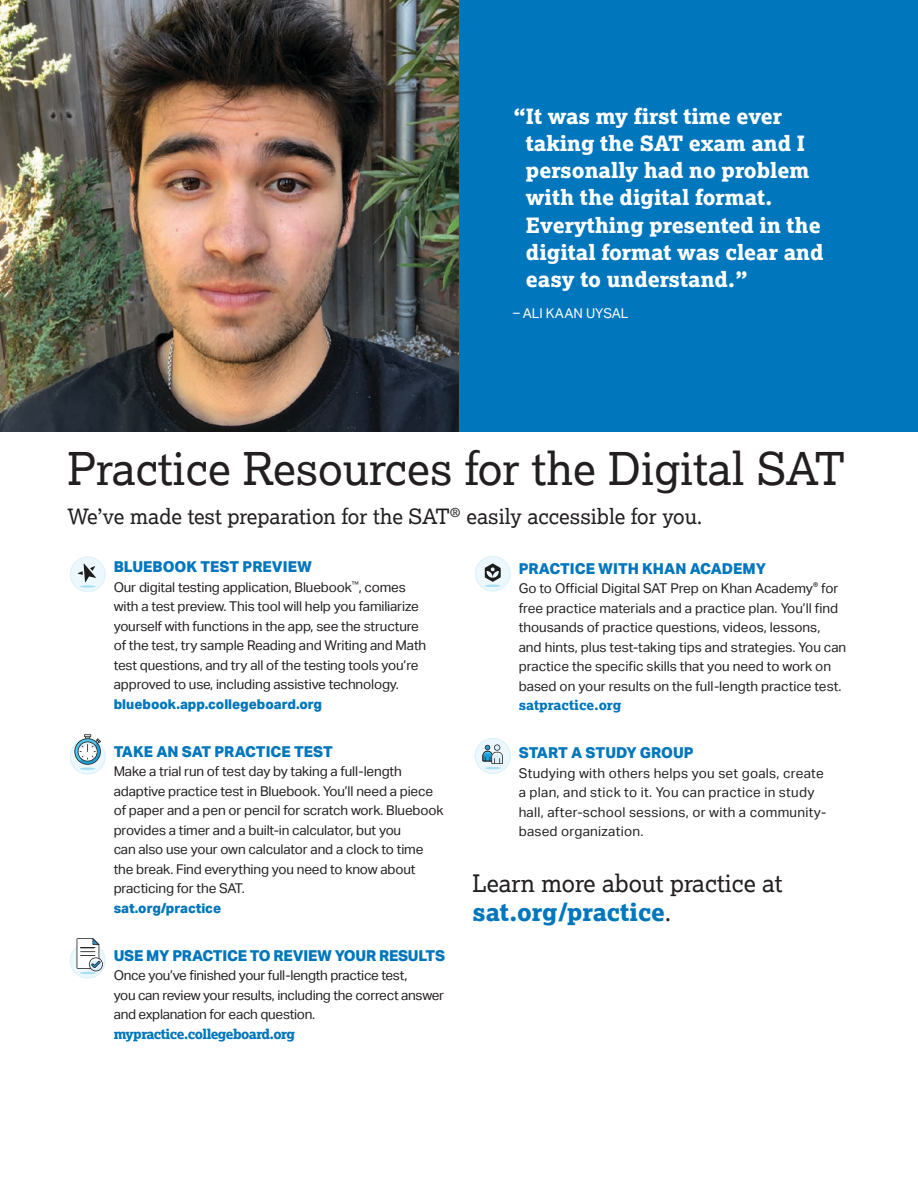
<style>
.page{position:relative;width:918px;height:1188px;background:#fff}
.page>*{position:absolute;margin:0;border:0;box-sizing:border-box;transform-origin:0 0}
.t1{font:45px "Lexia";color:#231f20}
.Call_To_Action{font:24px/28.8px "Lexia";color:#231f20}
.Pullquote{font:800 21px/27.3px "Lexia";color:#fff}
.Intro_Txt_Span{font:21px "Lexia";color:#231f20}
.C_Head{font:800 15px "Aktiv Grotesk";color:#0076bc}
.Body_Txt_Sm{font:13.5px/19.5px "Aktiv Grotesk";letter-spacing:-.01em;color:#231f20}
.Body_Txt_Sm-2{font:13.5px/19.5px "Aktiv Grotesk";letter-spacing:.02em;color:#231f20}
.Byline{font:13.5px "Aktiv Grotesk";color:#fff}
.s1{font-weight:800;color:#0076bc}
.s2{font-family:"Lexia";font-weight:800;color:#0076bc}
</style>
<div class="page">
<div style="left:459px;top:0;width:459px;height:432px;background:#0076bc"></div>
<svg style="left:70px;top:557px;width:36px;height:35px"></svg>
<svg style="left:70px;top:734px;width:36px;height:40px"></svg>
<svg style="left:70px;top:938px;width:36px;height:40px"></svg>
<svg style="left:475px;top:556px;width:36px;height:35px"></svg>
<svg style="left:475px;top:738px;width:36px;height:36px"></svg>
<img style="left:0;top:0;width:459px;height:432px">
<p class="Pullquote" style="left:526px;top:102px;width:299px;text-indent:-13px">“It was my first time ever taking the SAT exam and I personally had no problem with the digital format.<br>Everything presented in the digital format was clear and easy to understand.”</p>
<p class="Byline" style="left:513px;top:306px;width:117px">– ALI KAAN UYSAL</p>
<h2 class="t1" style="left:68px;top:440px;width:779px">Practice Resources for the Digital SAT</h2>
<p class="Intro_Txt_Span" style="left:68px;top:503px;width:637px">We’ve made test preparation for the SAT<sup>®</sup> easily accessible for you.</p>
<h3 class="C_Head" style="left:114px;top:558px;width:200px">BLUEBOOK TEST PREVIEW</h3>
<p class="Body_Txt_Sm" style="left:114px;top:577px;width:314px">Our digital testing application, Bluebook<sup>™</sup>, comes with a test preview. This tool will help you familiarize yourself with functions in the app, see the structure of the test, try sample Reading and Writing and Math test questions, and try all of the testing tools you’re approved to use, including assistive technology. <span class="s1">bluebook.app.collegeboard.org</span></p>
<h3 class="C_Head" style="left:114px;top:743px;width:221px">TAKE AN SAT PRACTICE TEST</h3>
<p class="Body_Txt_Sm" style="left:114px;top:762px;width:331px">Make a trial run of test day by taking a full-length adaptive practice test in Bluebook. You’ll need a piece of paper and a pen or pencil for scratch work. Bluebook provides a timer and a built-in calculator, but you<br>can also use your own calculator and a clock to time the break. Find everything you need to know about practicing for the SAT.<br><span class="s1">sat.org/practice</span></p>
<h3 class="C_Head" style="left:114px;top:947px;width:333px">USE MY PRACTICE TO REVIEW YOUR RESULTS</h3>
<p class="Body_Txt_Sm" style="left:114px;top:966px;width:332px">Once you’ve finished your full-length practice test,<br>you can review your results, including the correct answer and explanation for each question. <span class="s2">mypractice.collegeboard.org</span></p>
<h3 class="C_Head" style="left:519px;top:560px;width:249px">PRACTICE WITH KHAN ACADEMY</h3>
<p class="Body_Txt_Sm" style="left:519px;top:579px;width:329px">Go to Official Digital SAT Prep on Khan Academy<sup>®</sup> for free practice materials and a practice plan. You’ll find thousands of practice questions, videos, lessons, and hints, plus test-taking tips and strategies. You can practice the specific skills that you need to work on based on your results on the full-length practice test. <span class="s2">satpractice.org</span></p>
<h3 class="C_Head" style="left:519px;top:744px;width:176px">START A STUDY GROUP</h3>
<p class="Body_Txt_Sm-2" style="left:519px;top:763px;width:309px">Studying with others helps you set goals, create a plan, and stick to it. You can practice in study hall, after-school sessions, or with a community&shy;based organization.</p>
<p class="Call_To_Action" style="left:472px;top:868px;width:312px">Learn more about practice at <span class="s1">sat.org/practice</span>.</p>
</div>
